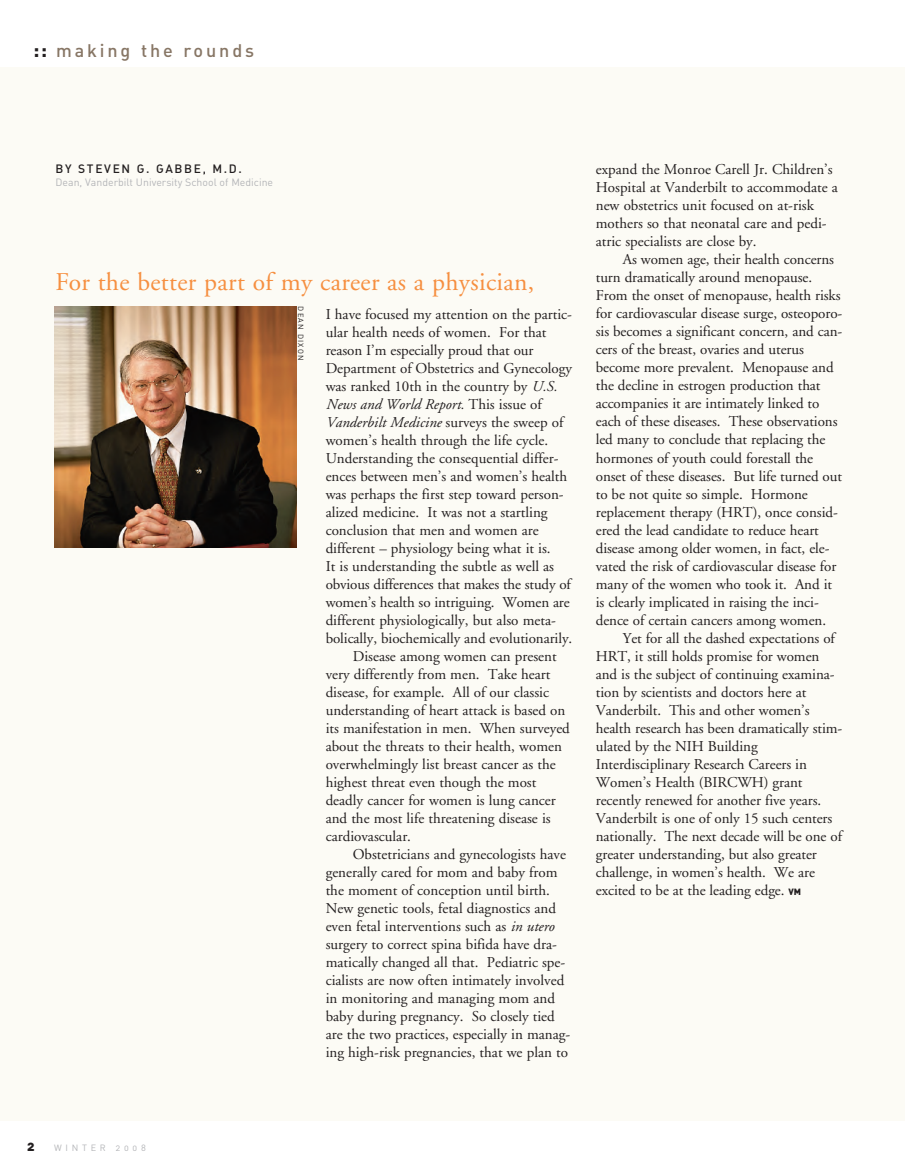
<style>
.page{position:relative;width:905px;height:1175px;background:#fff}
.page>*{position:absolute;margin:0;border:0;box-sizing:border-box;transform-origin:0 0}
.t1{font:25.5px "Adobe Garamond";letter-spacing:.015em;color:#f68f40}
.t2{font:18px "DIN Medium Alternate";letter-spacing:.16em;color:#877665}
.t3{font:15px/18px "Adobe Garamond";letter-spacing:-.005em;color:#231f20}
.t4{font:italic 15px "Adobe Garamond";color:#231f20}
.t5{font:13.5px "DIN Black Alternate";color:#231f20}
.t6{font:12px "DIN Medium Alternate";letter-spacing:.14em;color:#231f20}
.t7{font:10.5px "DIN Regular Alternate";color:#b4b5b8}
.t8{font:9px "DIN Regular Alternate";letter-spacing:.415em;color:#b4b5b8}
.t9{font:7.5px "DIN Regular Alternate";letter-spacing:.155em;color:#231f20}
.s1{font-family:"DIN";font-weight:700;font-size:21px;color:#231f20}
.s2{font-style:italic}
.s3{font-style:normal}
.s4{font-family:"DIN Black Alternate";font-size:9px}
</style>
<div class="page">
<div style="left:0;top:68px;width:904px;height:1052px;background:#fcfbf5"></div>
<img style="left:54px;top:306px;width:242px;height:241px">
<p class="t2" style="left:33px;top:40px;width:223px"><span class="s1">::</span> making the rounds</p>
<p class="t6" style="left:56px;top:162px;width:188px">BY STEVEN G. GABBE, M.D.</p>
<p class="t7" style="left:56px;top:176px;width:219px">Dean, Vanderbilt University School of Medicine</p>
<h1 class="t1" style="left:56px;top:272px;width:480px">For the better part of my career as a physician,</h1>
<p class="t9" style="left:305px;top:306px;width:55px;rotate:90deg">DEAN DIXON</p>
<p class="t3" style="left:326px;top:306px;width:248px">I have focused my attention on the partic-</p>
<p class="t3" style="left:326px;top:324px;width:222px">ular health needs of women. For that</p>
<p class="t3" style="left:326px;top:342px;width:209px">reason I’m especially proud that our</p>
<p class="t3" style="left:326px;top:360px;width:248px">Department of Obstetrics and Gynecology</p>
<p class="t3" style="left:325px;top:378px;width:233px">was ranked 10th in the country by <span class="s2">U.S.</span></p>
<p class="t4" style="left:325px;top:398px;width:218px">News and World Report. <span class="s3">This issue of</span></p>
<p class="t4" style="left:325px;top:416px;width:239px">Vanderbilt Medicine <span class="s3">surveys the sweep of</span></p>
<p class="t3" style="left:325px;top:432px;width:224px">women’s health through the life cycle.</p>
<p class="t3" style="left:326px;top:450px;width:234px">Understanding the consequential differ-</p>
<p class="t3" style="left:326px;top:468px;width:243px">ences between men’s and women’s health</p>
<p class="t3" style="left:326px;top:486px;width:239px">was perhaps the first step toward person-</p>
<p class="t3" style="left:326px;top:504px;width:223px">alized medicine. It was not a startling</p>
<p class="t3" style="left:326px;top:522px;width:214px">conclusion that men and women are</p>
<p class="t3" style="left:326px;top:540px;width:226px">different – physiology being what it is.</p>
<p class="t3" style="left:326px;top:558px;width:230px">It is understanding the subtle as well as</p>
<p class="t3" style="left:326px;top:576px;width:247px">obvious differences that makes the study of</p>
<p class="t3" style="left:326px;top:594px;width:245px">women’s health so intriguing. Women are</p>
<p class="t3" style="left:326px;top:612px;width:232px">different physiologically, but also meta-</p>
<p class="t3" style="left:326px;top:630px;width:248px">bolically, biochemically and evolutionarily.</p>
<p class="t3" style="left:353px;top:648px;width:205px">Disease among women can present</p>
<p class="t3" style="left:326px;top:666px;width:226px">very differently from men. Take heart</p>
<p class="t3" style="left:326px;top:684px;width:225px">disease, for example. All of our classic</p>
<p class="t3" style="left:326px;top:702px;width:241px">understanding of heart attack is based on</p>
<p class="t3" style="left:326px;top:720px;width:246px">its manifestation in men. When surveyed</p>
<p class="t3" style="left:326px;top:738px;width:238px">about the threats to their health, women</p>
<p class="t3" style="left:326px;top:756px;width:231px">overwhelmingly list breast cancer as the</p>
<p class="t3" style="left:326px;top:774px;width:212px">highest threat even though the most</p>
<p class="t3" style="left:326px;top:792px;width:232px">deadly cancer for women is lung cancer</p>
<p class="t3" style="left:326px;top:810px;width:226px">and the most life threatening disease is</p>
<p class="t3" style="left:326px;top:828px;width:87px">cardiovascular.</p>
<p class="t3" style="left:353px;top:846px;width:215px">Obstetricians and gynecologists have</p>
<p class="t3" style="left:326px;top:864px;width:233px">generally cared for mom and baby from</p>
<p class="t3" style="left:326px;top:882px;width:226px">the moment of conception until birth.</p>
<p class="t3" style="left:326px;top:900px;width:232px">New genetic tools, fetal diagnostics and</p>
<p class="t3" style="left:326px;top:918px;width:230px">even fetal interventions such as <span class="s2">in utero</span></p>
<p class="t3" style="left:325px;top:936px;width:233px">surgery to correct spina bifida have dra-</p>
<p class="t3" style="left:325px;top:954px;width:241px">matically changed all that. Pediatric spe-</p>
<p class="t3" style="left:325px;top:972px;width:240px">cialists are now often intimately involved</p>
<p class="t3" style="left:325px;top:990px;width:231px">in monitoring and managing mom and</p>
<p class="t3" style="left:325px;top:1008px;width:231px">baby during pregnancy. So closely tied</p>
<p class="t3" style="left:325px;top:1026px;width:246px">are the two practices, especially in manag-</p>
<p class="t3" style="left:325px;top:1044px;width:244px">ing high-risk pregnancies, that we plan to</p>
<p class="t3" style="left:595px;top:162px;width:244px">expand the Monroe Carell Jr. Children’s Hospital at Vanderbilt to accommodate a new obstetrics unit focused on at-risk mothers so that neonatal care and pedi&shy;atric specialists are close by.</p>
<p class="t3" style="left:595px;top:252px;width:248px;text-indent:27px">As women age, their health concerns turn dramatically around menopause.<br>From the onset of menopause, health risks for cardiovascular disease surge, osteoporo&shy;sis becomes a significant concern, and can&shy;cers of the breast, ovaries and uterus become more prevalent. Menopause and the decline in estrogen production that accompanies it are intimately linked to each of these diseases. These observations led many to conclude that replacing the hormones of youth could forestall the onset of these diseases. But life turned out to be not quite so simple. Hormone replacement therapy (HRT), once consid&shy;ered the lead candidate to reduce heart disease among older women, in fact, ele&shy;vated the risk of cardiovascular disease for many of the women who took it. And it is clearly implicated in raising the inci&shy;dence of certain cancers among women.</p>
<p class="t3" style="left:595px;top:630px;width:248px;text-indent:27px">Yet for all the dashed expectations of HRT, it still holds promise for women and is the subject of continuing examina&shy;tion by scientists and doctors here at Vanderbilt. This and other women’s health research has been dramatically stim&shy;ulated by the NIH Building Interdisciplinary Research Careers in Women’s Health (BIRCWH) grant recently renewed for another five years.<br>Vanderbilt is one of only 15 such centers nationally. The next decade will be one of greater understanding, but also greater challenge, in women’s health. We are excited to be at the leading edge. <span class="s4">VM</span></p>
<p class="t5" style="left:27px;top:1138px;width:9px">2</p>
<p class="t8" style="left:54px;top:1142px;width:93px">WINTER 2008</p>
</div>
